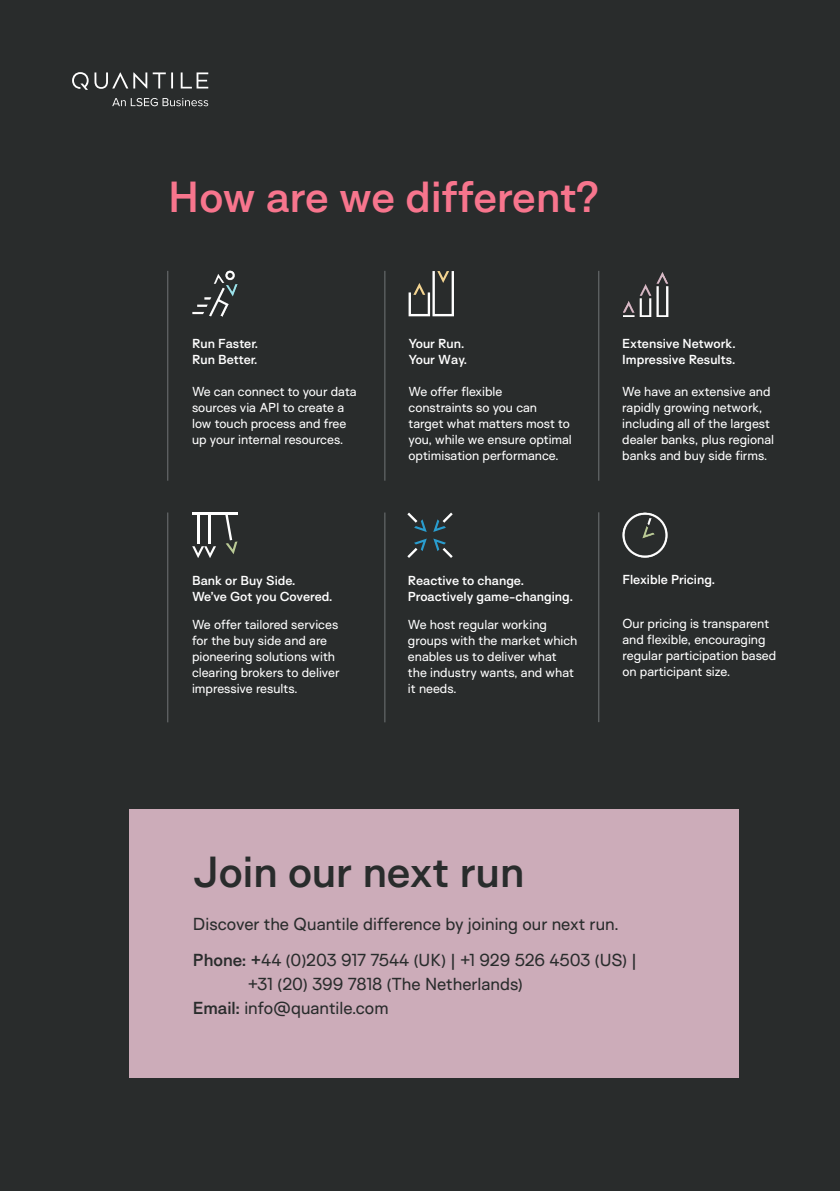
<style>
.page{position:relative;width:840px;height:1191px;background:#fff}
.page>*{position:absolute;margin:0;border:0;box-sizing:border-box;transform-origin:0 0}
.Page_Heading_-_Pink{font:600 40px "Surt Normal";color:#f7758d}
.Page_Heading_-_Black{font:600 40px "Surt Normal";color:#292c2c}
.Body_-_Black_-_Left{font:16px "Surt Normal";color:#292c2c}
.Body_-_Black_-_Left-2{font:12px/16px "Surt Normal";color:#fff}
.Body_-_Black_-_Left-3{font:600 12px/16px "Surt Normal";color:#fff}
.s1{font-weight:600}
</style>
<div class="page">
<div style="left:0;top:0;width:839px;height:1191px;background:#292c2c"></div>
<div style="left:129px;top:809px;width:609px;height:268px;background:#ccacb9"></div>
<hr style="left:167px;top:271px;width:1px;height:210px;background:#707476">
<hr style="left:167px;top:512px;width:1px;height:210px;background:#707476">
<hr style="left:384px;top:271px;width:1px;height:210px;background:#707476">
<hr style="left:384px;top:512px;width:1px;height:210px;background:#707476">
<img style="left:192px;top:271px;width:45px;height:45px">
<svg style="left:72px;top:72px;width:136px;height:18px"></svg>
<svg style="left:112px;top:98px;width:96px;height:8px"></svg>
<hr style="left:598px;top:271px;width:1px;height:210px;background:#707476">
<hr style="left:598px;top:512px;width:1px;height:210px;background:#707476">
<img style="left:622px;top:512px;width:45px;height:46px">
<img style="left:623px;top:272px;width:45px;height:44px">
<svg style="left:408px;top:271px;width:45px;height:45px"></svg>
<svg style="left:433px;top:512px;width:19px;height:20px"></svg>
<svg style="left:407px;top:539px;width:19px;height:19px"></svg>
<svg style="left:433px;top:538px;width:19px;height:20px"></svg>
<svg style="left:407px;top:512px;width:19px;height:20px"></svg>
<svg style="left:192px;top:546px;width:24px;height:12px"></svg>
<hr style="left:192px;top:513px;width:45px;height:2px;background:#fff">
<hr style="left:197px;top:513px;width:2px;height:31px;background:#fff">
<hr style="left:209px;top:513px;width:2px;height:31px;background:#fff">
<svg style="left:225px;top:515px;width:12px;height:39px"></svg>
<p class="Page_Heading_-_Pink" style="left:168px;top:170px;width:432px">How are we different?</p>
<p class="Body_-_Black_-_Left-3" style="left:192px;top:335px;width:68px">Run Faster.<br>Run Better.</p>
<p class="Body_-_Black_-_Left-2" style="left:192px;top:383px;width:166px">We can connect to your data sources via API to create a low touch process and free up your internal resources.</p>
<p class="Body_-_Black_-_Left-3" style="left:192px;top:572px;width:142px">Bank or Buy Side.<br>We’ve Got you Covered.</p>
<p class="Body_-_Black_-_Left-2" style="left:192px;top:616px;width:149px">We offer tailored services for the buy side and are pioneering solutions with clearing brokers to deliver impressive results.</p>
<p class="Body_-_Black_-_Left-3" style="left:408px;top:335px;width:60px">Your Run.<br>Your Way.</p>
<p class="Body_-_Black_-_Left-2" style="left:408px;top:383px;width:165px">We offer flexible<br>constraints so you can target what matters most to you, while we ensure optimal optimisation performance.</p>
<p class="Body_-_Black_-_Left-3" style="left:408px;top:572px;width:167px">Reactive to change.<br>Proactively game-changing.</p>
<p class="Body_-_Black_-_Left-2" style="left:408px;top:616px;width:171px">We host regular working groups with the market which enables us to deliver what the industry wants, and what it needs.</p>
<p class="Body_-_Black_-_Left-3" style="left:622px;top:335px;width:115px">Extensive Network.<br>Impressive Results.</p>
<p class="Body_-_Black_-_Left-2" style="left:622px;top:383px;width:153px">We have an extensive and rapidly growing network, including all of the largest dealer banks, plus regional banks and buy side firms.</p>
<p class="Body_-_Black_-_Left-3" style="left:622px;top:571px;width:94px">Flexible Pricing.</p>
<p class="Body_-_Black_-_Left-2" style="left:622px;top:615px;width:155px">Our pricing is transparent and flexible, encouraging regular participation based on participant size.</p>
<p class="Page_Heading_-_Black" style="left:193px;top:845px;width:332px">Join our next run</p>
<p class="Body_-_Black_-_Left" style="left:193px;top:913px;width:427px">Discover the Quantile difference by joining our next run.</p>
<p class="Body_-_Black_-_Left" style="left:193px;top:949px;width:445px"><span class="s1">Phone: +</span>44 (0)203 917 7544 (UK) | +1 929 526 4503 (US) |</p>
<p class="Body_-_Black_-_Left" style="left:247px;top:973px;width:276px">+31 (20) 399 7818 (The Netherlands)</p>
<p class="Body_-_Black_-_Left" style="left:193px;top:997px;width:197px"><span class="s1">Email:</span> info@quantile.com</p>
</div>
